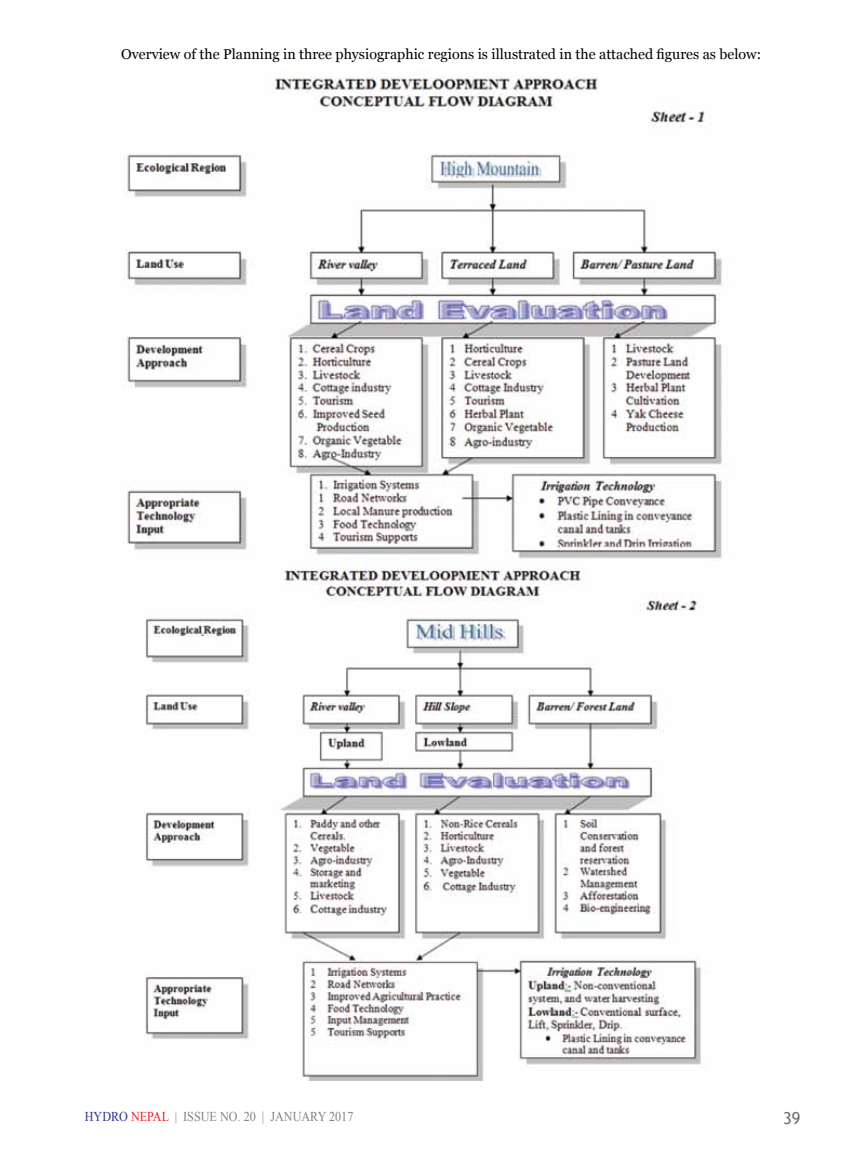
<style>
.page{position:relative;width:851px;height:1149px;background:#fff}
.page>*{position:absolute;margin:0;border:0;box-sizing:border-box;transform-origin:0 0}
.t1{font:16.5px "Trebuchet MS";color:#6d6e71}
.t2{font:14.25px "Georgia";color:#000}
.t3{font:13.5px "Times New Roman";color:#808285;scale:.9 1}
.s1{color:#2e3092}
.s2{color:#ed1d24}
</style>
<div class="page">
<img style="left:125px;top:70px;width:598px;height:489px">
<img style="left:145px;top:567px;width:556px;height:513px">
<p class="t2" style="left:121px;top:46px;width:641px">Overview of the Planning in three physiographic regions is illustrated in the attached figures as below:</p>
<p class="t3" style="left:85px;top:1107px;width:300px"><span class="s1">HYDRO</span> <span class="s2">NEPAL</span> | ISSUE NO. 20 | JANUARY 2017</p>
<p class="t1" style="left:783px;top:1107px;width:19px">39</p>
</div>
